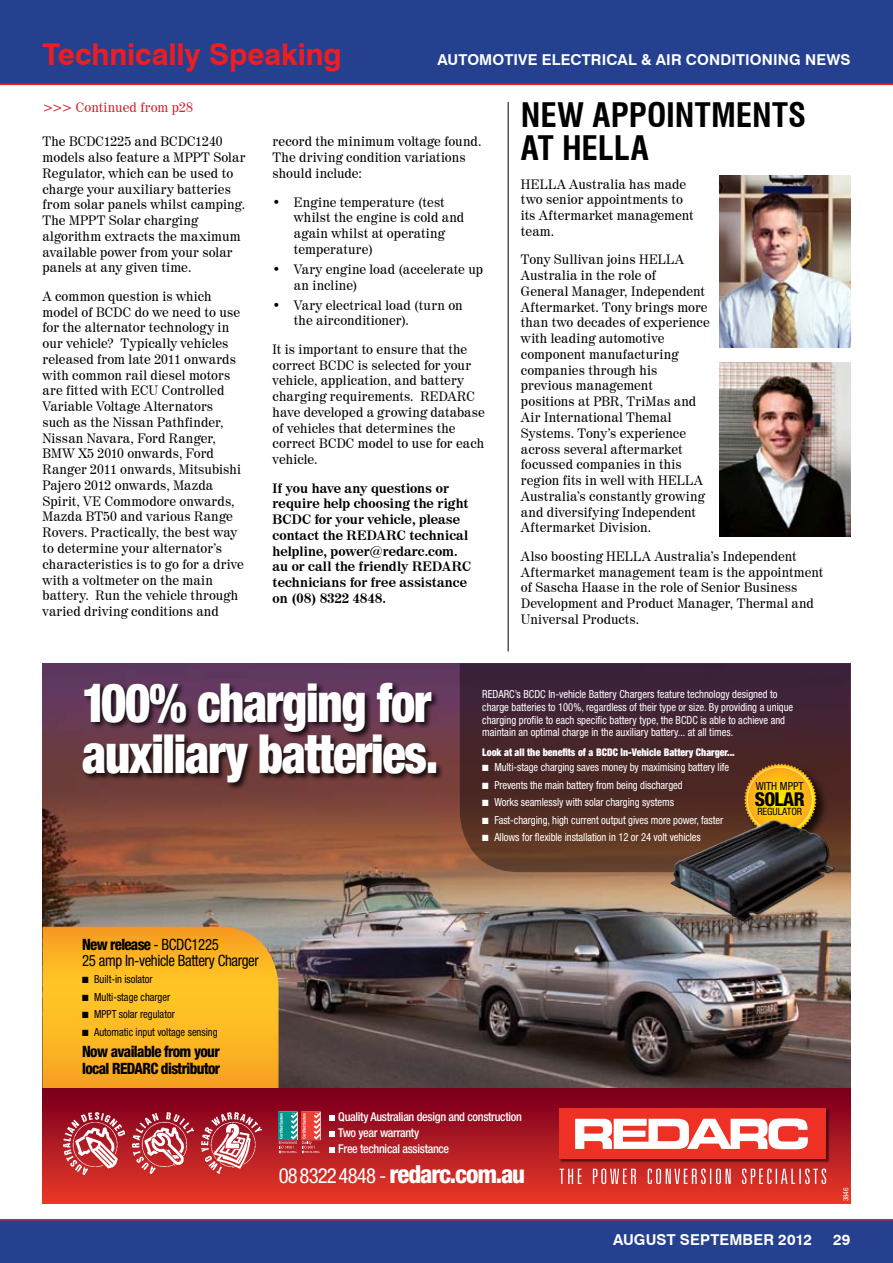
<style>
.page{position:relative;width:893px;height:1263px;background:#fff}
.page>*{position:absolute;margin:0;border:0;box-sizing:border-box;transform-origin:0 0}
.t1{font:900 condensed 54px/51.4px "Helvetica Neue LT Std";letter-spacing:-.025em;color:#fff;scale:.9 1}
.t2{font:700 condensed 33px/33px "Swiss 721 BT";color:#000}
.t3{font:700 30px "Swiss 721 BT";letter-spacing:-.005em;color:#ed1d24}
.t4{font:800 condensed 24.9px "Helvetica Neue LT Std";letter-spacing:-.05em;color:#fff}
.t5{font:800 condensed 19.05px "Helvetica Neue LT Std";letter-spacing:-.035em;color:#000}
.t6{font:condensed 15.6px/15.8px "Helvetica Neue LT Std";letter-spacing:-.025em;color:#000;scale:.95 1}
.t7{font:800 condensed 15.6px/16.5px "Helvetica Neue LT Std";letter-spacing:-.04em;color:#000;scale:.95 1}
.t8{font:700 15px "Swiss 721 BT";letter-spacing:.01em;color:#fff}
.t9{font:13.5px/15.8px "Century 725 BT";letter-spacing:.005em;color:#000}
.t10{font:700 13.5px/15.8px "Century 725 BT";color:#000}
.t11{font:13.5px "Century 725 BT";color:#d2232a}
.t12{font:500 condensed 12.15px/16.2px "Helvetica Neue LT Std";letter-spacing:-.025em;color:#fff}
.t13{font:condensed 11.25px "Helvetica Neue LT Std";color:#000}
.t14{font:condensed 11.1px/12.8px "Helvetica Neue LT Std";color:#fff;scale:.95 1}
.t15{font:condensed 11.1px "Helvetica Neue LT Std";letter-spacing:-.005em;color:#000;scale:.95 1}
.t16{font:900 condensed 10.65px "Helvetica Neue LT Std";color:#fff;scale:.93 1}
.t17{font:condensed 10.05px "Helvetica Neue LT Std";color:#000}
.t18{font:condensed 7.2px "Helvetica Neue LT Std";color:#fff}
.s1{font-weight:800}
.s2{font-weight:400;font-size:20.85px}
</style>
<div class="page">
<div style="left:0;top:0;width:893px;height:85px;background:#25408f"></div>
<hr style="left:0;top:84px;width:893px;height:1px;background:#ed1d24">
<div style="left:0;top:1220px;width:893px;height:43px;background:#25408f"></div>
<hr style="left:0;top:1219px;width:893px;height:1px;background:#ed1d24">
<img style="left:43px;top:663px;width:807px;height:425px">
<svg style="left:460px;top:663px;width:390px;height:209px;background:#49292c"></svg>
<svg style="left:43px;top:927px;width:236px;height:161px;background:#f9b325"></svg>
<div style="left:82px;top:682px;width:361px;height:108px;background:#000;opacity:.75"></div>
<div style="left:744px;top:763px;width:85px;height:85px;background:#000;opacity:.75"></div>
<svg style="left:744px;top:763px;width:73px;height:55px"></svg>
<svg style="left:747px;top:767px;width:65px;height:65px;background:#fdc30e"></svg>
<div style="left:747px;top:767px;width:65px;height:65px;border:1px solid #fff;border-radius:50%"></div>
<img style="left:669px;top:818px;width:168px;height:106px">
<div style="left:43px;top:1088px;width:807px;height:115px;background:linear-gradient(to bottom,#78001d,#ea3928)"></div>
<svg style="left:279px;top:1112px;width:41px;height:41px;background:#a46c6a"></svg>
<svg style="left:330px;top:1115px;width:5px;height:5px"></svg>
<svg style="left:330px;top:1131px;width:5px;height:6px"></svg>
<svg style="left:330px;top:1148px;width:5px;height:5px"></svg>
<img style="left:63px;top:1112px;width:62px;height:62px">
<img style="left:133px;top:1112px;width:60px;height:61px">
<img style="left:201px;top:1112px;width:61px;height:61px">
<div style="left:560px;top:1108px;width:270px;height:55px;background:#000;opacity:.6"></div>
<div style="left:559px;top:1108px;width:267px;height:51px;background:#ee3124"></div>
<svg style="left:575px;top:1118px;width:233px;height:31px"></svg>
<svg style="left:559px;top:1168px;width:267px;height:16px;background:#db605b"></svg>
<hr style="left:508px;top:102px;width:1px;height:549px;background:#000">
<img style="left:719px;top:175px;width:131px;height:173px">
<img style="left:719px;top:363px;width:131px;height:174px">
<h3 class="t3" style="left:43px;top:36px;width:301px">Technically Speaking</h3>
<p class="t8" style="left:437px;top:51px;width:414px">AUTOMOTIVE ELECTRICAL &amp; AIR CONDITIONING NEWS</p>
<p class="t11" style="left:43px;top:99px;width:152px">&gt;&gt;&gt; Continued from p28</p>
<p class="t9" style="left:43px;top:133px;width:204px">The BCDC1225 and BCDC1240 models also feature a MPPT Solar<br>Regulator, which can be used to charge your auxiliary batteries from solar panels whilst camping.<br>The MPPT Solar charging algorithm extracts the maximum available power from your solar panels at any given time.</p>
<p class="t9" style="left:43px;top:288px;width:203px">A common question is which model of BCDC do we need to use for the alternator technology in our vehicle? Typically vehicles released from late 2011 onwards with common rail diesel motors are fitted with ECU Controlled<br>Variable Voltage Alternators such as the Nissan Pathfinder,<br>Nissan Navara, Ford Ranger,<br>BMW X5 2010 onwards, Ford<br>Ranger 2011 onwards, Mitsubishi<br>Pajero 2012 onwards, Mazda<br>Spirit, VE Commodore onwards,<br>Mazda BT50 and various Range<br>Rovers. Practically, the best way to determine your alternator’s characteristics is to go for a drive with a voltmeter on the main battery. Run the vehicle through varied driving conditions and</p>
<p class="t9" style="left:273px;top:134px;width:210px">record the minimum voltage found.<br>The driving condition variations should include:</p>
<p class="t9" style="left:294px;top:194px;width:172px;text-indent:-21px">• Engine temperature (test whilst the engine is cold and again whilst at operating temperature)</p>
<p class="t9" style="left:294px;top:261px;width:191px;text-indent:-21px">• Vary engine load (accelerate up an incline)</p>
<p class="t9" style="left:294px;top:297px;width:170px;text-indent:-21px">• Vary electrical load (turn on the airconditioner).</p>
<p class="t9" style="left:273px;top:341px;width:214px">It is important to ensure that the correct BCDC is selected for your vehicle, application, and battery charging requirements. REDARC have developed a growing database of vehicles that determines the correct BCDC model to use for each vehicle.</p>
<p class="t10" style="left:273px;top:480px;width:200px">If you have any questions or require help choosing the right<br>BCDC for your vehicle, please contact the REDARC technical helpline, power@redarc.com. au or call the friendly REDARC technicians for free assistance on (08) 8322 4848.</p>
<h2 class="t2" style="left:521px;top:99px;width:287px">NEW APPOINTMENTS<br>AT HELLA</h2>
<p class="t9" style="left:521px;top:176px;width:174px">HELLA Australia has made two senior appointments to its Aftermarket management team.</p>
<p class="t9" style="left:521px;top:252px;width:190px">Tony Sullivan joins HELLA<br>Australia in the role of<br>General Manager, Independent<br>Aftermarket. Tony brings more than two decades of experience with leading automotive component manufacturing companies through his previous management positions at PBR, TriMas and<br>Air International Themal<br>Systems. Tony’s experience across several aftermarket focussed companies in this region fits in well with HELLA<br>Australia’s constantly growing and diversifying Independent<br>Aftermarket Division.</p>
<p class="t9" style="left:521px;top:548px;width:304px">Also boosting HELLA Australia’s Independent Aftermarket management team is the appointment of Sascha Haase in the role of Senior Business Development and Product Manager, Thermal and Universal Products.</p>
<h1 class="t1" style="left:82px;top:676px;width:397px">100% charging for auxiliary batteries.</h1>
<p class="t6" style="left:82px;top:936px;width:188px"><span class="s1">New release</span> - BCDC1225<br>25 amp In-vehicle Battery Charger</p>
<p class="t15" style="left:82px;top:973px;width:76px">■ Built-in isolator</p>
<p class="t15" style="left:82px;top:990px;width:94px">■ Multi-stage charger</p>
<p class="t15" style="left:82px;top:1008px;width:99px">■ MPPT solar regulator</p>
<p class="t15" style="left:82px;top:1026px;width:144px">■ Automatic input voltage sensing</p>
<p class="t7" style="left:82px;top:1043px;width:147px">Now available from your local REDARC distributor</p>
<p class="t14" style="left:482px;top:688px;width:329px">REDARC’s BCDC In-vehicle Battery Chargers feature technology designed to charge batteries to 100%, regardless of their type or size. By providing a unique charging profile to each specific battery type, the BCDC is able to achieve and maintain an optimal charge in the auxiliary battery... at all times.</p>
<p class="t16" style="left:482px;top:745px;width:273px">Look at all the benefits of a BCDC In-Vehicle Battery Charger...</p>
<p class="t14" style="left:482px;top:761px;width:261px">■ Multi-stage charging saves money by maximising battery life</p>
<p class="t14" style="left:482px;top:778px;width:213px">■ Prevents the main battery from being discharged</p>
<p class="t14" style="left:482px;top:796px;width:203px">■ Works seamlessly with solar charging systems</p>
<p class="t14" style="left:482px;top:813px;width:255px">■ Fast-charging, high current output gives more power, faster</p>
<p class="t14" style="left:482px;top:831px;width:232px">■ Allows for flexible installation in 12 or 24 volt vehicles</p>
<p class="t13" style="left:756px;top:780px;width:50px">WITH MPPT</p>
<p class="t17" style="left:757px;top:805px;width:46px">REGULATOR</p>
<h3 class="t5" style="left:755px;top:787px;width:51px">SOLAR</h3>
<p class="t12" style="left:338px;top:1108px;width:185px">Quality Australian design and construction<br>Two year warranty<br>Free technical assistance</p>
<h3 class="t4" style="left:279px;top:1158px;width:248px"><span class="s2">08 8322 4848 -</span> redarc.com.au</h3>
<p class="t18" style="left:842px;top:1201px;width:15px;rotate:-90deg">3846</p>
<p class="t8" style="left:613px;top:1230px;width:200px">AUGUST SEPTEMBER 2012</p>
<p class="t8" style="left:833px;top:1230px;width:19px">29</p>
</div>
